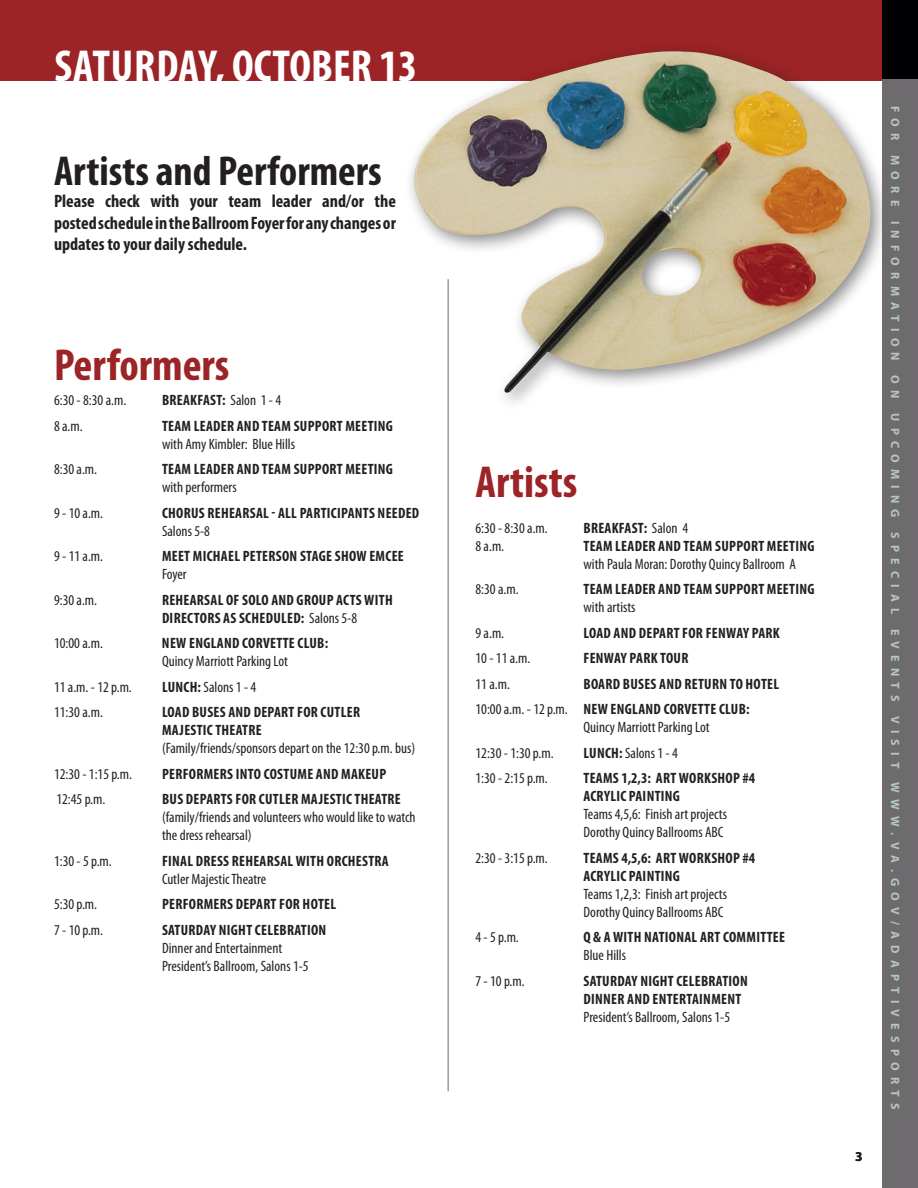
<style>
.page{position:relative;width:918px;height:1188px;background:#fff}
.page>*{position:absolute;margin:0;border:0;box-sizing:border-box;transform-origin:0 0}
.Head_6{font:700 condensed 45px "Myriad Pro";color:#fff}
.Body{font:700 condensed 45px "Myriad Pro";color:#9c2326}
.Head_6-2{font:700 condensed 45px "Myriad Pro";color:#9c2326}
.Head_3{font:700 condensed 42px "Myriad Pro";color:#231f20}
.Body_4{font:700 condensed 18px/21.6px "Myriad Pro";color:#231f20;text-align:justify}
.Body-2{font:condensed 15px/18px "Myriad Pro";color:#231f20}
.Body-3{font:700 condensed 15px/18px "Myriad Pro";letter-spacing:.02em;color:#231f20}
.menu_body{font:700 condensed 15px/18px "Myriad Pro";letter-spacing:.02em;color:#231f20}
.Head_6-3{font:700 condensed 15px "Myriad Pro";letter-spacing:.02em;color:#231f20}
.Head_6-4{font:condensed 15px "Myriad Pro";color:#231f20}
.menu_body-2{font:condensed 15px "Myriad Pro";color:#231f20}
.t1{font:700 13.5px "Myriad Pro";color:#231f20}
.t2{font:700 12px "Myriad Pro";letter-spacing:.52em;color:#b4cab7}
.s1{font-weight:400}
.s2{font-weight:700}
</style>
<div class="page">
<div style="left:0;top:0;width:882px;height:80px;background:#9c2326"></div>
<hr style="left:447px;top:279px;width:2px;height:812px;background:#9ba294">
<div style="left:404px;top:41px;width:486px;height:371px;background:#231f20;opacity:.53"></div>
<img style="left:414px;top:51px;width:253px;height:342px">
<div style="left:882px;top:80px;width:36px;height:1108px;background:#6d6b6d"></div>
<div style="left:882px;top:0;width:36px;height:80px;background:#000002"></div>
<p class="Head_6" style="left:54px;top:38px;width:364px">SATURDAY, OCTOBER 13</p>
<p class="Head_3" style="left:54px;top:145px;width:329px">Artists and Performers</p>
<p class="Body_4" style="left:54px;top:190px;width:344px">Please check with your team leader and/or the posted schedule in the Ballroom Foyer for any changes or updates to your daily schedule.</p>
<p class="Body" style="left:54px;top:337px;width:177px">Performers</p>
<p class="Body-2" style="left:54px;top:391px;width:74px">6:30 - 8:30 a.m.</p>
<p class="Body-3" style="left:162px;top:391px;width:121px">BREAKFAST: <span class="s1">Salon 1 - 4</span></p>
<p class="Body-2" style="left:54px;top:417px;width:30px">8 a.m.</p>
<p class="Body-3" style="left:162px;top:417px;width:233px">TEAM LEADER AND TEAM SUPPORT MEETING <span class="s1">with Amy Kimbler: Blue Hills</span></p>
<p class="Body-2" style="left:54px;top:460px;width:45px">8:30 a.m.</p>
<p class="Body-3" style="left:162px;top:460px;width:233px">TEAM LEADER AND TEAM SUPPORT MEETING <span class="s1">with performers</span></p>
<p class="menu_body-2" style="left:54px;top:504px;width:51px">9 - 10 a.m.</p>
<p class="menu_body" style="left:162px;top:504px;width:259px">CHORUS REHEARSAL - ALL PARTICIPANTS NEEDED<br><span class="s1">Salons 5-8</span></p>
<p class="Body-2" style="left:54px;top:547px;width:51px">9 - 11 a.m.</p>
<p class="Body-3" style="left:162px;top:547px;width:243px">MEET MICHAEL PETERSON STAGE SHOW EMCEE<br><span class="s1">Foyer</span></p>
<p class="Body-2" style="left:54px;top:591px;width:45px">9:30 a.m.</p>
<p class="Body-3" style="left:162px;top:591px;width:232px">REHEARSAL OF SOLO AND GROUP ACTS WITH<br>DIRECTORS AS SCHEDULED: <span class="s1">Salons 5-8</span></p>
<p class="Body-2" style="left:54px;top:634px;width:50px">10:00 a.m.</p>
<p class="Body-2" style="left:162px;top:634px;width:168px"><span class="s2">NEW ENGLAND CORVETTE CLUB:<br></span>Quincy Marriott Parking Lot</p>
<p class="Body-2" style="left:54px;top:678px;width:79px">11 a.m. - 12 p.m.</p>
<p class="Body-2" style="left:162px;top:678px;width:96px"><span class="s2">LUNCH:</span> Salons 1 - 4</p>
<p class="Body-2" style="left:54px;top:703px;width:50px">11:30 a.m.</p>
<p class="Body-2" style="left:162px;top:703px;width:255px"><span class="s2">LOAD BUSES AND DEPART FOR CUTLER<br>MAJESTIC THEATRE<br></span>(Family/friends/sponsors depart on the 12:30 p.m. bus)</p>
<p class="Body-2" style="left:54px;top:765px;width:80px">12:30 - 1:15 p.m.</p>
<p class="Body-3" style="left:162px;top:765px;width:226px">PERFORMERS INTO COSTUME AND MAKEUP</p>
<p class="Body-2" style="left:56px;top:790px;width:50px">12:45 p.m.</p>
<p class="Body-2" style="left:162px;top:790px;width:255px"><span class="s2">BUS DEPARTS FOR CUTLER MAJESTIC THEATRE </span>(family/friends and volunteers who would like to watch the dress rehearsal)</p>
<p class="Body-2" style="left:54px;top:852px;width:59px">1:30 - 5 p.m.</p>
<p class="Body-3" style="left:162px;top:852px;width:228px">FINAL DRESS REHEARSAL WITH ORCHESTRA<br><span class="s1">Cutler Majestic Theatre</span></p>
<p class="Body-2" style="left:54px;top:895px;width:45px">5:30 p.m.</p>
<p class="Body-3" style="left:162px;top:895px;width:176px">PERFORMERS DEPART FOR HOTEL</p>
<p class="Body-2" style="left:54px;top:921px;width:51px">7 - 10 p.m.</p>
<p class="Body-2" style="left:162px;top:921px;width:166px"><span class="s2">SATURDAY NIGHT CELEBRATION<br></span>Dinner and Entertainment<br>President’s Ballroom, Salons 1-5</p>
<p class="Head_6-2" style="left:476px;top:453px;width:103px">Artists</p>
<p class="Head_6-4" style="left:476px;top:519px;width:74px">6:30 - 8:30 a.m.</p>
<p class="Head_6-3" style="left:584px;top:518px;width:106px">BREAKFAST: <span class="s1">Salon 4</span></p>
<p class="Body-2" style="left:476px;top:536px;width:30px">8 a.m.</p>
<p class="Body-2" style="left:584px;top:536px;width:233px"><span class="s2">TEAM LEADER AND TEAM SUPPORT MEETING </span>with Paula Moran: Dorothy Quincy Ballroom A</p>
<p class="Body-2" style="left:476px;top:580px;width:45px">8:30 a.m.</p>
<p class="Body-3" style="left:584px;top:580px;width:233px">TEAM LEADER AND TEAM SUPPORT MEETING <span class="s1">with artists</span></p>
<p class="Body-2" style="left:476px;top:623px;width:30px">9 a.m.</p>
<p class="Body-3" style="left:584px;top:623px;width:198px">LOAD AND DEPART FOR FENWAY PARK</p>
<p class="Body-2" style="left:476px;top:649px;width:56px">10 - 11 a.m.</p>
<p class="Body-3" style="left:584px;top:649px;width:106px">FENWAY PARK TOUR</p>
<p class="Body-2" style="left:476px;top:674px;width:36px">11 a.m.</p>
<p class="Body-3" style="left:584px;top:674px;width:197px">BOARD BUSES AND RETURN TO HOTEL</p>
<p class="Body-2" style="left:584px;top:700px;width:168px;text-indent:-108px">10:00 a.m. - 12 p.m. <span class="s2">NEW ENGLAND CORVETTE CLUB:<br></span>Quincy Marriott Parking Lot</p>
<p class="Body-2" style="left:476px;top:743px;width:80px">12:30 - 1:30 p.m.</p>
<p class="Body-2" style="left:584px;top:743px;width:96px"><span class="s2">LUNCH:</span> Salons 1 - 4</p>
<p class="Body-2" style="left:476px;top:769px;width:74px">1:30 - 2:15 p.m.</p>
<p class="Body-2" style="left:584px;top:769px;width:173px"><span class="s2">TEAMS 1,2,3: ART WORKSHOP #4<br>ACRYLIC PAINTING<br></span>Teams 4,5,6: Finish art projects<br>Dorothy Quincy Ballrooms ABC</p>
<p class="Body-2" style="left:476px;top:848px;width:74px">2:30 - 3:15 p.m.</p>
<p class="Body-2" style="left:584px;top:848px;width:173px"><span class="s2">TEAMS 4,5,6: ART WORKSHOP #4<br>ACRYLIC PAINTING<br></span>Teams 1,2,3: Finish art projects<br>Dorothy Quincy Ballrooms ABC</p>
<p class="Body-2" style="left:476px;top:928px;width:45px">4 - 5 p.m.</p>
<p class="Body-3" style="left:583px;top:928px;width:203px">Q &amp; A WITH NATIONAL ART COMMITTEE<br><span class="s1">Blue Hills</span></p>
<p class="Body-2" style="left:476px;top:971px;width:51px">7 - 10 p.m.</p>
<p class="Body-3" style="left:584px;top:971px;width:166px">SATURDAY NIGHT CELEBRATION<br>DINNER AND ENTERTAINMENT<br><span class="s1">President’s Ballroom, Salons 1-5</span></p>
<p class="t1" style="left:855px;top:1148px;width:9px">3</p>
<p class="t2" style="left:903px;top:106px;width:1005px;rotate:90deg">FOR MORE INFORMATION ON UPCOMING SPECIAL EVENTS VISIT WWW.VA.GOV/ADAPTIVESPORTS</p>
</div>
